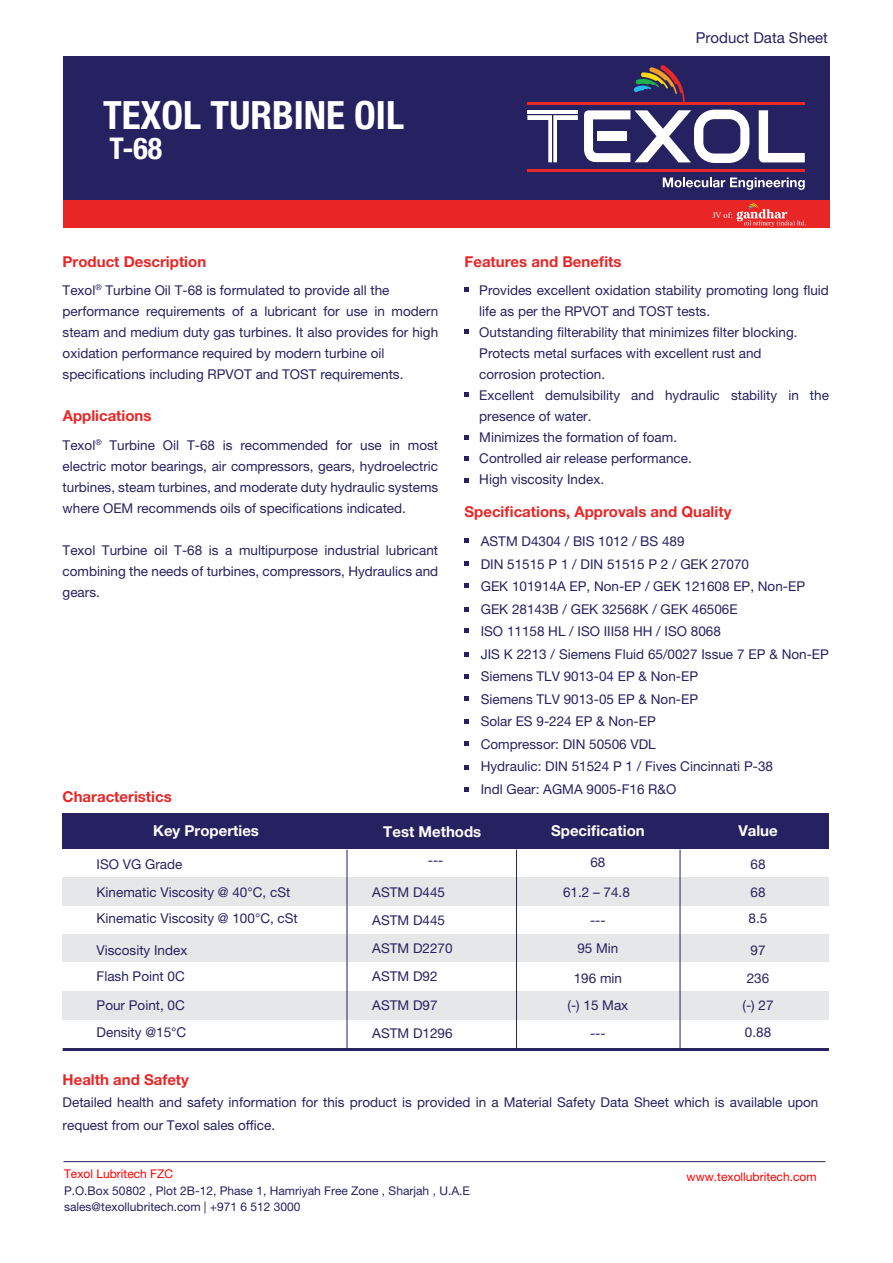
<style>
.page{position:relative;width:893px;height:1263px;background:#fff}
.page>*{position:absolute;margin:0;border:0;box-sizing:border-box;transform-origin:0 0}
.t1{font:700 condensed 39px "Helvetica Neue LT Pro";color:#fff}
.t2{font:700 condensed 30px "Helvetica Neue LT Pro";color:#fff}
.t3{font:700 15px "Helvetica Neue LT Pro";color:#e82626}
.t4{font:700 15px "Helvetica Neue LT Pro";color:#fff}
.t5{font:15px "Helvetica Neue LT Pro";color:#262261}
.t6{font:13.5px/21px "Helvetica Neue LT Pro";color:#262261}
.t7{font:12px/16.5px "Helvetica Neue LT Pro";color:#262261}
.t8{font:12px "Helvetica Neue LT Pro";color:#f00}
.t9{font:8.25px "Times New Roman";color:#fff}
</style>
<div class="page">
<svg style="left:464px;top:287px;width:5px;height:5px"></svg>
<svg style="left:464px;top:329px;width:5px;height:5px"></svg>
<svg style="left:464px;top:393px;width:5px;height:4px"></svg>
<svg style="left:464px;top:435px;width:5px;height:4px"></svg>
<svg style="left:464px;top:456px;width:5px;height:5px"></svg>
<svg style="left:464px;top:478px;width:5px;height:4px"></svg>
<svg style="left:464px;top:538px;width:5px;height:5px"></svg>
<svg style="left:464px;top:561px;width:5px;height:4px"></svg>
<svg style="left:464px;top:583px;width:5px;height:5px"></svg>
<svg style="left:464px;top:607px;width:5px;height:4px"></svg>
<svg style="left:464px;top:628px;width:5px;height:5px"></svg>
<svg style="left:464px;top:652px;width:5px;height:4px"></svg>
<svg style="left:464px;top:674px;width:5px;height:5px"></svg>
<svg style="left:464px;top:697px;width:5px;height:4px"></svg>
<svg style="left:464px;top:719px;width:5px;height:5px"></svg>
<svg style="left:464px;top:741px;width:5px;height:5px"></svg>
<svg style="left:464px;top:765px;width:5px;height:5px"></svg>
<svg style="left:464px;top:787px;width:5px;height:5px"></svg>
<div style="left:63px;top:813px;width:766px;height:36px;background:#262261"></div>
<div style="left:63px;top:877px;width:766px;height:29px;background:#e6e7e8"></div>
<div style="left:63px;top:934px;width:766px;height:28px;background:#e6e7e8"></div>
<div style="left:63px;top:991px;width:766px;height:29px;background:#e6e7e8"></div>
<hr style="left:347px;top:849px;width:1px;height:200px;background:#262261">
<hr style="left:516px;top:849px;width:1px;height:200px;background:#262261">
<hr style="left:680px;top:849px;width:1px;height:200px;background:#262261">
<hr style="left:63px;top:1048px;width:766px;height:3px;background:#262261">
<div style="left:63px;top:57px;width:767px;height:144px;background:#262261"></div>
<div style="left:63px;top:201px;width:767px;height:27px;background:#e82626"></div>
<hr style="left:527px;top:102px;width:278px;height:3px;background:#e82928">
<hr style="left:527px;top:169px;width:278px;height:3px;background:#e82928">
<hr style="left:527px;top:110px;width:51px;height:4px;background:#fff">
<svg style="left:527px;top:115px;width:51px;height:47px"></svg>
<svg style="left:584px;top:110px;width:165px;height:53px"></svg>
<svg style="left:759px;top:110px;width:46px;height:52px"></svg>
<svg style="left:633px;top:65px;width:52px;height:37px"></svg>
<svg style="left:663px;top:177px;width:142px;height:13px"></svg>
<svg style="left:736px;top:202px;width:70px;height:25px"></svg>
<hr style="left:63px;top:1161px;width:762px;height:1px;background:#262261">
<h1 class="t1" style="left:103px;top:91px;width:302px">TEXOL TURBINE OIL</h1>
<h2 class="t2" style="left:110px;top:130px;width:54px">T-68</h2>
<p class="t3" style="left:63px;top:252px;width:145px">Product Description</p>
<p class="t3" style="left:464px;top:252px;width:158px">Features and Benefits</p>
<p class="t5" style="left:696px;top:28px;width:133px">Product Data Sheet</p>
<p class="t9" style="left:712px;top:209px;width:22px">JV of:</p>
<p class="t6" style="left:63px;top:279px;width:377px">Texol<sup>®</sup> Turbine Oil T-68 is formulated to provide all the performance requirements of a lubricant for use in modern steam and medium duty gas turbines. It also provides for high oxidation performance required by modern turbine oil specifications including RPVOT and TOST requirements.</p>
<p class="t6" style="left:479px;top:279px;width:351px">Provides excellent oxidation stability promoting long fluid life as per the RPVOT and TOST tests.<br>Outstanding filterability that minimizes filter blocking.<br>Protects metal surfaces with excellent rust and<br>corrosion protection.<br>Excellent demulsibility and hydraulic stability in the presence of water.<br>Minimizes the formation of foam.<br>Controlled air release performance.<br>High viscosity Index.</p>
<p class="t3" style="left:63px;top:406px;width:90px">Applications</p>
<p class="t6" style="left:63px;top:434px;width:377px;text-align:justify">Texol<sup>®</sup> Turbine Oil T-68 is recommended for use in most electric motor bearings, air compressors, gears, hydroelectric turbines, steam turbines, and moderate duty hydraulic systems where OEM recommends oils of specifications indicated.</p>
<p class="t6" style="left:63px;top:539px;width:377px;text-align:justify">Texol Turbine oil T-68 is a multipurpose industrial lubricant combining the needs of turbines, compressors, Hydraulics and gears.</p>
<p class="t6" style="left:481px;top:530px;width:350px;line-height:22.5px">ASTM D4304 / BIS 1012 / BS 489<br>DIN 51515 P 1 / DIN 51515 P 2 / GEK 27070<br>GEK 101914A EP, Non-EP / GEK 121608 EP, Non-EP GEK 28143B / GEK 32568K / GEK 46506E<br>ISO 11158 HL / ISO III58 HH / ISO 8068<br>JIS K 2213 / Siemens Fluid 65/0027 Issue 7 EP &amp; Non-EP Siemens TLV 9013-04 EP &amp; Non-EP<br>Siemens TLV 9013-05 EP &amp; Non-EP<br>Solar ES 9-224 EP &amp; Non-EP<br>Compressor: DIN 50506 VDL<br>Hydraulic: DIN 51524 P 1 / Fives Cincinnati P-38<br>Indl Gear: AGMA 9005-F16 R&amp;O</p>
<p class="t3" style="left:464px;top:502px;width:268px">Specifications, Approvals and Quality</p>
<p class="t3" style="left:63px;top:787px;width:111px">Characteristics</p>
<p class="t4" style="left:153px;top:821px;width:107px">Key Properties</p>
<p class="t6" style="left:97px;top:850px;width:195px;line-height:27.9px">ISO VG Grade<br>Kinematic Viscosity @ 40°C, cSt</p>
<p class="t6" style="left:97px;top:908px;width:203px">Kinematic Viscosity @ 100°C, cSt</p>
<p class="t6" style="left:97px;top:936px;width:92px;line-height:26.7px">Viscosity Index<br>Flash Point 0C</p>
<p class="t6" style="left:97px;top:991px;width:91px;line-height:27px">Pour Point, 0C<br>Density @15°C</p>
<p class="t3" style="left:63px;top:1070px;width:128px">Health and Safety</p>
<p class="t4" style="left:551px;top:821px;width:95px">Specification</p>
<p class="t6" style="left:590px;top:852px;width:17px">68</p>
<p class="t4" style="left:383px;top:822px;width:100px">Test Methods</p>
<p class="t6" style="left:428px;top:849px;width:17px">---</p>
<p class="t6" style="left:372px;top:881px;width:74px">ASTM D445</p>
<p class="t6" style="left:563px;top:881px;width:68px">61.2 – 74.8</p>
<p class="t6" style="left:372px;top:906px;width:82px;line-height:28.3px">ASTM D445<br>ASTM D2270<br>ASTM D92<br>ASTM D97<br>ASTM D1296</p>
<p class="t6" style="left:574px;top:905px;width:50px;line-height:29.1px;text-align:center">---<br>95 Min<br>196 min</p>
<p class="t6" style="left:568px;top:990px;width:62px;line-height:28.7px;text-align:center">(-) 15 Max ---</p>
<p class="t4" style="left:738px;top:821px;width:41px">Value</p>
<p class="t6" style="left:750px;top:850px;width:17px;line-height:27.9px">68<br>68</p>
<p class="t6" style="left:749px;top:907px;width:20px">8.5</p>
<p class="t6" style="left:742px;top:936px;width:33px;line-height:27.6px;text-align:center">97<br>236 (-) 27</p>
<p class="t6" style="left:745px;top:1021px;width:28px">0.88</p>
<p class="t6" style="left:63px;top:1091px;width:757px;line-height:22.5px">Detailed health and safety information for this product is provided in a Material Safety Data Sheet which is available upon request from our Texol sales office.</p>
<p class="t8" style="left:64px;top:1167px;width:111px">Texol Lubritech FZC</p>
<p class="t8" style="left:687px;top:1170px;width:131px">www.texollubritech.com</p>
<p class="t7" style="left:64px;top:1182px;width:407px">P.O.Box 50802 , Plot 2B-12, Phase 1, Hamriyah Free Zone , Sharjah , U.A.E sales@texollubritech.com | +971 6 512 3000</p>
</div>
